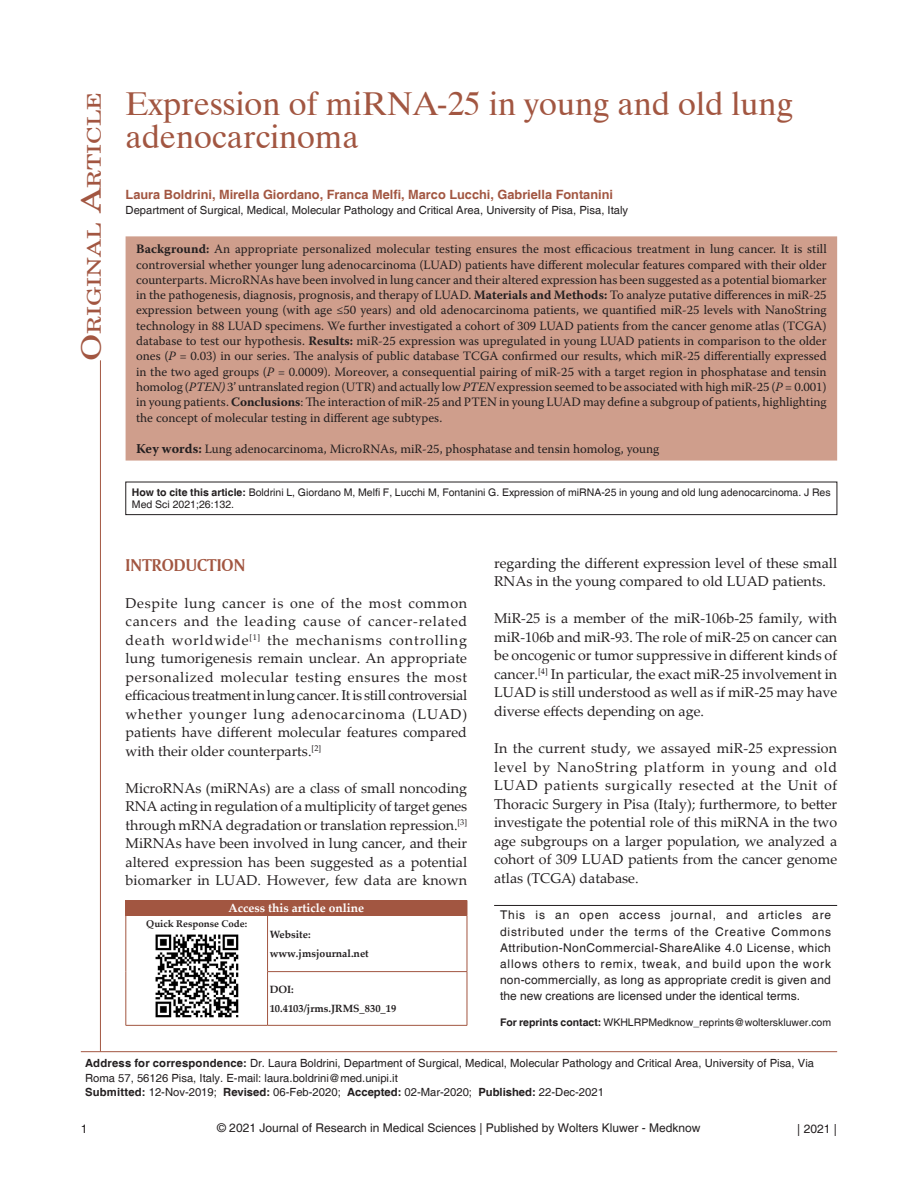
<style>
.page{position:relative;width:918px;height:1188px;background:#fff}
.page>*{position:absolute;margin:0;border:0;box-sizing:border-box;transform-origin:0 0}
.AT{font:33px/33px "Dutch 801 BT";color:#a25641}
.AH{font:18.9px "New Century Schlbk";color:#a25641;scale:1.3 1}
.t1{font:18px "Amerigo BT Bold A";color:#a25641}
.TX{font:14.25px/18.6px "Palatino Linotype";color:#231f20;text-align:justify}
.ABS{font:12.75px/15.3px "Warnock Pro";color:#231f20;text-align:justify}
.KWD{font:12.75px "Warnock Pro";color:#231f20}
.AU{font:700 12.75px "Helvetica";color:#a25641}
.C{font:12px/16.2px "Helvetica";color:#231f20;text-align:justify}
.AAO{font:700 12px "Palatino Linotype";color:#fff}
.ADD{font:11.25px/14.5px "Helvetica";color:#231f20}
.AFF{font:11.25px "Helvetica";color:#231f20}
.HIS{font:11.25px "Helvetica";color:#231f20}
.HTC{font:10.5px/12.6px "Helvetica";color:#231f20}
.C-2{font:10.5px "Helvetica";color:#231f20}
.Web{font:700 10.5px/18.6px "Palatino Linotype";color:#231f20}
.QRC{font:700 9.75px "Palatino Linotype";color:#231f20}
.s1{font-size:27px}
.s2{font-weight:700}
.s3{font-style:italic}
.s4{font-weight:700;font-size:13.5px}
</style>
<div class="page">
<div style="left:126px;top:237px;width:710px;height:223px;background:#cf9e8c"></div>
<div style="left:126px;top:236px;width:711px;height:225px;border:2px solid #cf9e8c"></div>
<hr style="left:81px;top:1051px;width:756px;height:1px;background:#a25641">
<div style="left:126px;top:900px;width:341px;height:15px;background:#a25641"></div>
<svg style="left:467px;top:900px;width:1px;height:15px"></svg>
<hr style="left:126px;top:916px;width:1px;height:56px;background:#a25641">
<hr style="left:126px;top:972px;width:1px;height:53px;background:#a25641">
<hr style="left:126px;top:915px;width:142px;height:1px;background:#a25641">
<hr style="left:267px;top:916px;width:1px;height:55px;background:#a25641">
<hr style="left:268px;top:915px;width:199px;height:1px;background:#a25641">
<hr style="left:467px;top:916px;width:1px;height:55px;background:#a25641">
<hr style="left:126px;top:1025px;width:142px;height:1px;background:#a25641">
<hr style="left:267px;top:972px;width:1px;height:53px;background:#a25641">
<hr style="left:267px;top:971px;width:200px;height:1px;background:#a25641">
<hr style="left:467px;top:972px;width:1px;height:53px;background:#a25641">
<hr style="left:268px;top:1025px;width:199px;height:1px;background:#a25641">
<img style="left:155px;top:934px;width:84px;height:84px">
<div style="left:126px;top:482px;width:711px;height:33px;border:1px solid #231f20"></div>
<hr style="left:494px;top:905px;width:343px;height:1px;background:#231f20">
<hr style="left:100px;top:360px;width:1px;height:692px;background:#a25641">
<p class="AH" style="left:83px;top:361px;width:209px;rotate:-90deg"><span class="s1">O</span>riginal <span class="s1">A</span>rticle</p>
<p class="AT" style="left:126px;top:87px;width:669px">Expression of miRNA‑25 in young and old lung adenocarcinoma</p>
<p class="AU" style="left:126px;top:187px;width:489px">Laura Boldrini, Mirella Giordano, Franca Melfi, Marco Lucchi, Gabriella Fontanini</p>
<p class="AFF" style="left:126px;top:203px;width:504px">Department of Surgical, Medical, Molecular Pathology and Critical Area, University of Pisa, Pisa, Italy</p>
<p class="ABS" style="left:136px;top:241px;width:692px"><span class="s2">Background:</span> An appropriate personalized molecular testing ensures the most efficacious treatment in lung cancer. It is still controversial whether younger lung adenocarcinoma (LUAD) patients have different molecular features compared with their older counterparts. MicroRNAs have been involved in lung cancer and their altered expression has been suggested as a potential biomarker in the pathogenesis, diagnosis, prognosis, and therapy of LUAD. <span class="s2">Materials and Methods:</span> To analyze putative differences in miR‑25 expression between young (with age ≤50 years) and old adenocarcinoma patients, we quantified miR‑25 levels with NanoString technology in 88 LUAD specimens. We further investigated a cohort of 309 LUAD patients from the cancer genome atlas (TCGA) database to test our hypothesis. <span class="s2">Results:</span> miR‑25 expression was upregulated in young LUAD patients in comparison to the older ones (<span class="s3">P</span> = 0.03) in our series. The analysis of public database TCGA confirmed our results, which miR‑25 differentially expressed in the two aged groups (<span class="s3">P</span> = 0.0009). Moreover, a consequential pairing of miR‑25 with a target region in phosphatase and tensin homolog (<span class="s3">PTEN)</span> 3’ untranslated region (UTR) and actually low <span class="s3">PTEN</span> expression seemed to be associated with high miR‑25 (<span class="s3">P</span> = 0.001) in young patients. <span class="s2">Conclusions</span>: The interaction of miR‑25 and PTEN in young LUAD may define a subgroup of patients, highlighting the concept of molecular testing in different age subtypes.</p>
<p class="KWD" style="left:136px;top:441px;width:525px"><span class="s4">Key words:</span> Lung adenocarcinoma, MicroRNAs, miR‑25, phosphatase and tensin homolog, young</p>
<p class="HTC" style="left:132px;top:486px;width:700px"><span class="s2">How to cite this article:</span> Boldrini L, Giordano M, Melfi F, Lucchi M, Fontanini G. Expression of miRNA‑25 in young and old lung adenocarcinoma. J Res<br>Med Sci 2021;26:132.</p>
<h1 class="t1" style="left:126px;top:554px;width:121px">INTRODUCTION</h1>
<p class="TX" style="left:126px;top:593px;width:343px">Despite lung cancer is one of the most common cancers and the leading cause of cancer‑related death worldwide<sup>[1]</sup> the mechanisms controlling lung tumorigenesis remain unclear. An appropriate personalized molecular testing ensures the most efficacious treatment in lung cancer. It is still controversial whether younger lung adenocarcinoma (LUAD) patients have different molecular features compared with their older counterparts.<sup>[2]</sup></p>
<p class="TX" style="left:126px;top:778px;width:343px">MicroRNAs (miRNAs) are a class of small noncoding RNA acting in regulation of a multiplicity of target genes through mRNA degradation or translation repression.<sup>[3] </sup>MiRNAs have been involved in lung cancer, and their altered expression has been suggested as a potential biomarker in LUAD. However, few data are known</p>
<p class="AAO" style="left:229px;top:900px;width:137px">Access this article online</p>
<p class="QRC" style="left:146px;top:917px;width:102px">Quick Response Code:</p>
<p class="Web" style="left:270px;top:925px;width:101px">Website: www.jmsjournal.net</p>
<p class="Web" style="left:270px;top:980px;width:128px">DOI:<br>10.4103/jrms.JRMS_830_19</p>
<p class="TX" style="left:494px;top:553px;width:345px">regarding the different expression level of these small<br>RNAs in the young compared to old LUAD patients.</p>
<p class="TX" style="left:494px;top:609px;width:345px">MiR‑25 is a member of the miR‑106b‑25 family, with miR‑106b and miR‑93. The role of miR‑25 on cancer can be oncogenic or tumor suppressive in different kinds of cancer.<sup>[4]</sup> In particular, the exact miR‑25 involvement in LUAD is still understood as well as if miR‑25 may have diverse effects depending on age.</p>
<p class="TX" style="left:494px;top:738px;width:345px">In the current study, we assayed miR‑25 expression level by NanoString platform in young and old LUAD patients surgically resected at the Unit of Thoracic Surgery in Pisa (Italy); furthermore, to better investigate the potential role of this miRNA in the two age subgroups on a larger population, we analyzed a cohort of 309 LUAD patients from the cancer genome atlas (TCGA) database.</p>
<p class="C" style="left:500px;top:907px;width:333px">This is an open access journal, and articles are distributed under the terms of the Creative Commons Attribution‑NonCommercial‑ShareAlike 4.0 License, which allows others to remix, tweak, and build upon the work non‑commercially, as long as appropriate credit is given and the new creations are licensed under the identical terms.</p>
<p class="C-2" style="left:500px;top:1016px;width:333px"><span class="s2">For reprints contact:</span> WKHLRPMedknow_reprints@wolterskluwer.com</p>
<p class="ADD" style="left:85px;top:1056px;width:730px"><span class="s2">Address for correspondence:</span> Dr. Laura Boldrini, Department of Surgical, Medical, Molecular Pathology and Critical Area, University of Pisa, Via<br>Roma 57, 56126 Pisa, Italy. E‑mail: laura.boldrini@med.unipi.it</p>
<p class="HIS" style="left:85px;top:1086px;width:520px"><span class="s2">Submitted:</span> 12‑Nov‑2019; <span class="s2">Revised:</span> 06‑Feb‑2020; <span class="s2">Accepted:</span> 02-Mar-2020; <span class="s2">Published:</span> 22-Dec-2021</p>
<p class="C" style="left:81px;top:1122px;width:8px">1</p>
<p class="C" style="left:217px;top:1121px;width:485px">© 2021 Journal of Research in Medical Sciences | Published by Wolters Kluwer - Medknow</p>
<p class="C" style="left:797px;top:1121px;width:41px">| 2021 |</p>
</div>
